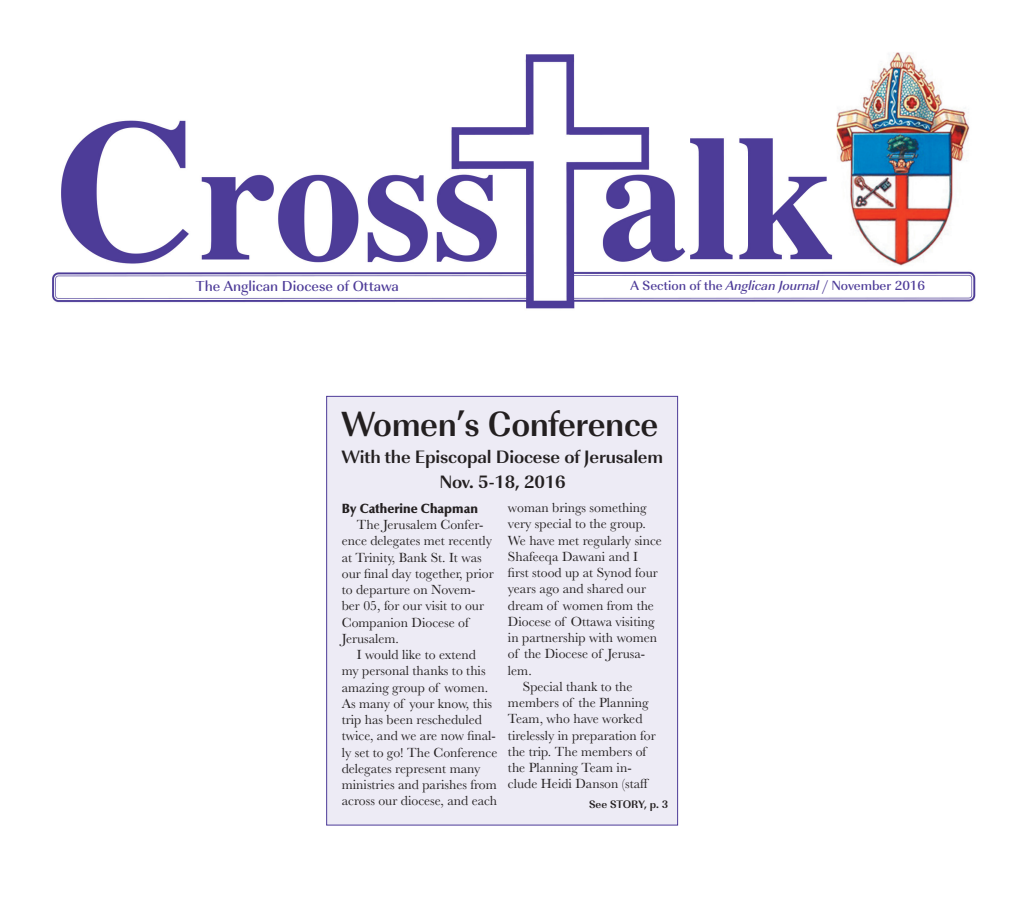
<style>
.page{position:relative;width:1016px;height:910px;background:#fff}
.page>*{position:absolute;margin:0;border:0;box-sizing:border-box;transform-origin:0 0}
._2_-_36_pt_head_impe{font:700 36.25px "Imperial URW";letter-spacing:-.01em;color:#231f20;scale:.95 1}
._3a_-_24_pt_drophead{font:700 18.62px "Imperial URW";letter-spacing:-.01em;color:#231f20}
._4_-_Body_Baskervill{font:500 15px "Imperial URW";color:#4d3b98}
._4_-_Body_Baskervill-2{font:13.75px/16.2px "Baskerville";color:#231f20}
._4_-_Body_Baskervill-3{font:500 13.75px "Imperial URW";color:#4d3b98}
._7_-_By-line{font:900 13.75px "Classico URW";color:#231f20}
._11_-_See_and_contin{font:700 11.25px "Imperial URW";letter-spacing:-.005em;color:#231f20}
.s1{font-style:italic}
</style>
<div class="page">
<img style="left:52px;top:52px;width:924px;height:257px">
<div style="left:326px;top:396px;width:352px;height:429px;background:#edebf5;border:1px solid #4d3b98"></div>
<p class="_4_-_Body_Baskervill" style="left:196px;top:275px;width:204px">The Anglican Diocese of Ottawa</p>
<p class="_4_-_Body_Baskervill-3" style="left:630px;top:275px;width:296px">A Section of the <span class="s1">Anglican Journal</span> / November 2016</p>
<p class="_2_-_36_pt_head_impe" style="left:342px;top:396px;width:334px">Women’s Conference</p>
<p class="_3a_-_24_pt_drophead" style="left:342px;top:443px;width:323px">With the Episcopal Diocese of Jerusalem</p>
<p class="_3a_-_24_pt_drophead" style="left:439px;top:468px;width:128px">Nov. 5-18, 2016</p>
<p class="_7_-_By-line" style="left:342px;top:499px;width:138px">By Catherine Chapman</p>
<p class="_4_-_Body_Baskervill-2" style="left:342px;top:516px;width:153px;text-indent:15px">The Jerusalem Confer&shy;ence delegates met recently at Trinity, Bank St. It was our final day together, prior to departure on Novem&shy;ber 05, for our visit to our<br>Companion Diocese of<br>Jerusalem.</p>
<p class="_4_-_Body_Baskervill-2" style="left:342px;top:646px;width:157px;text-indent:15px">I would like to extend<br>my personal thanks to this amazing group of women.<br>As many of your know, this trip has been rescheduled twice, and we are now final&shy;ly set to go! The Conference delegates represent many ministries and parishes from across our diocese, and each</p>
<p class="_4_-_Body_Baskervill-2" style="left:508px;top:499px;width:155px">woman brings something very special to the group.<br>We have met regularly since<br>Shafeeqa Dawani and I first stood up at Synod four years ago and shared our dream of women from the<br>Diocese of Ottawa visiting in partnership with women of the Diocese of Jerusa&shy;lem.</p>
<p class="_4_-_Body_Baskervill-2" style="left:508px;top:678px;width:149px;text-indent:15px">Special thank to the members of the Planning<br>Team, who have worked tirelessly in preparation for the trip. The members of the Planning Team in&shy;clude Heidi Danson (staff</p>
<p class="_11_-_See_and_contin" style="left:589px;top:796px;width:81px">See STORY, p. 3</p>
</div>
